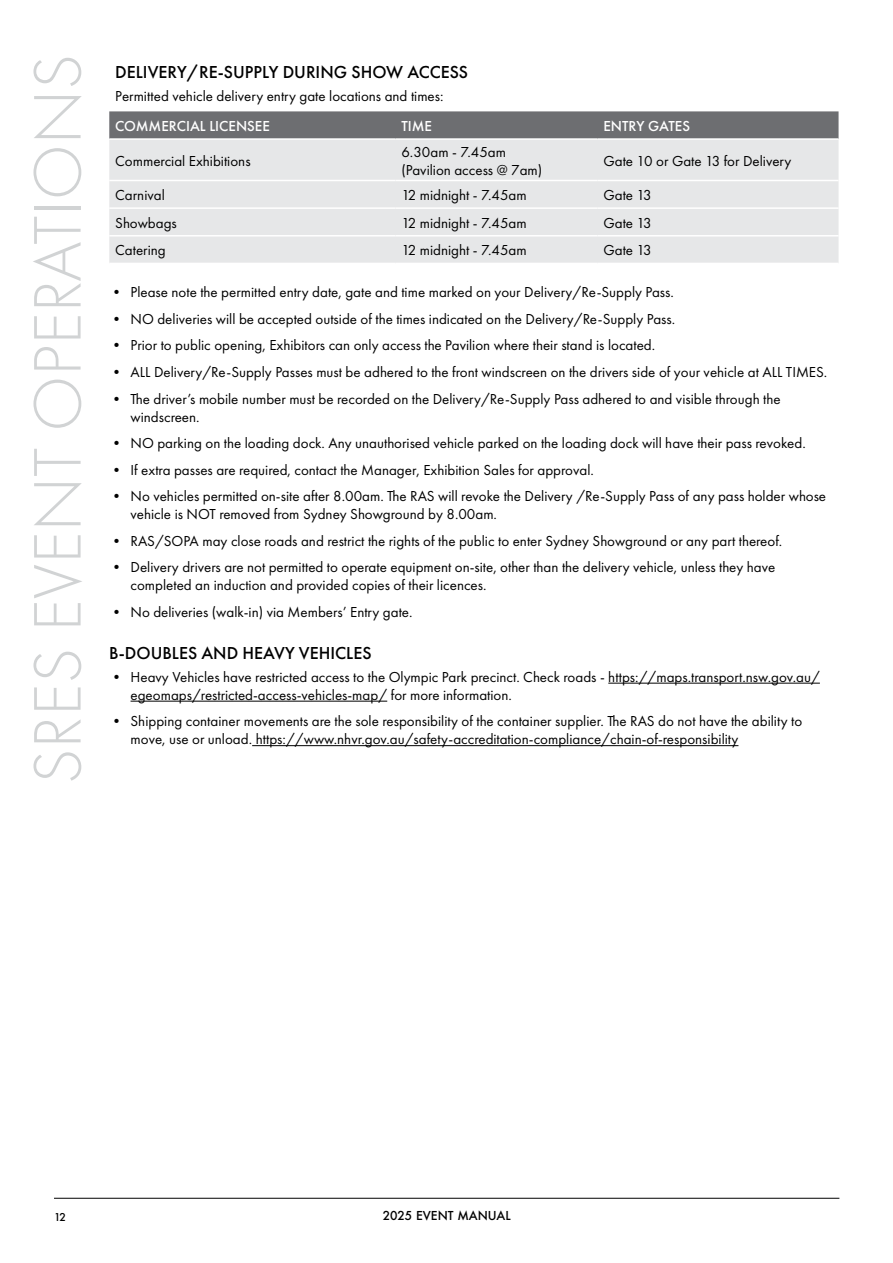
<style>
.page{position:relative;width:893px;height:1263px;background:#fff}
.page>*{position:absolute;margin:0;border:0;box-sizing:border-box;transform-origin:0 0}
.t1{font:300 69.6px "Futura PT";color:#d1d3d4}
.t2{font:500 18px "Futura PT";color:#000}
.t3{font:15px/18px "Futura PT";color:#000}
.t4{font:500 15px "Futura PT";color:#fff}
.t5{font:500 12px "Futura";color:#000}
.t6{font:500 10.5px "Futura";color:#000}
</style>
<div class="page">
<hr style="left:54px;top:1198px;width:785px;height:1px;background:#000">
<hr style="left:608px;top:683px;width:212px;height:1px;background:#000">
<hr style="left:131px;top:701px;width:256px;height:1px;background:#000">
<hr style="left:252px;top:745px;width:486px;height:1px;background:#000">
<div style="left:109px;top:111px;width:729px;height:27px;background:#6d6e71"></div>
<div style="left:109px;top:140px;width:729px;height:123px;background:#e6e7e8"></div>
<hr style="left:109px;top:180px;width:286px;height:1px;background:#fff">
<hr style="left:395px;top:180px;width:202px;height:1px;background:#fff">
<hr style="left:597px;top:180px;width:241px;height:1px;background:#fff">
<hr style="left:109px;top:207px;width:286px;height:2px;background:#fff">
<hr style="left:395px;top:207px;width:202px;height:2px;background:#fff">
<hr style="left:597px;top:207px;width:241px;height:2px;background:#fff">
<hr style="left:109px;top:235px;width:286px;height:2px;background:#fff">
<hr style="left:395px;top:235px;width:202px;height:2px;background:#fff">
<hr style="left:597px;top:235px;width:241px;height:2px;background:#fff">
<h1 class="t1" style="left:18px;top:784px;width:732px;rotate:-90deg">SRES EVENT OPERATIONS</h1>
<p class="t2" style="left:115px;top:62px;width:354px">DELIVERY/RE-SUPPLY DURING SHOW ACCESS</p>
<p class="t3" style="left:115px;top:87px;width:330px">Permitted vehicle delivery entry gate locations and times:</p>
<p class="t4" style="left:115px;top:117px;width:156px">COMMERCIAL LICENSEE</p>
<p class="t4" style="left:401px;top:117px;width:32px">TIME</p>
<p class="t4" style="left:603px;top:117px;width:88px">ENTRY GATES</p>
<p class="t3" style="left:115px;top:151px;width:137px">Commercial Exhibitions</p>
<p class="t3" style="left:401px;top:142px;width:142px">6.30am - 7.45am (Pavilion access @ 7am)</p>
<p class="t3" style="left:603px;top:151px;width:189px">Gate 10 or Gate 13 for Delivery</p>
<p class="t3" style="left:115px;top:186px;width:51px">Carnival</p>
<p class="t3" style="left:401px;top:186px;width:127px">12 midnight - 7.45am</p>
<p class="t3" style="left:603px;top:186px;width:50px">Gate 13</p>
<p class="t3" style="left:115px;top:214px;width:63px">Showbags</p>
<p class="t3" style="left:401px;top:214px;width:127px">12 midnight - 7.45am</p>
<p class="t3" style="left:603px;top:214px;width:50px">Gate 13</p>
<p class="t3" style="left:115px;top:241px;width:52px">Catering</p>
<p class="t3" style="left:401px;top:241px;width:127px">12 midnight - 7.45am</p>
<p class="t3" style="left:603px;top:241px;width:50px">Gate 13</p>
<p class="t3" style="left:109px;top:283px;width:566px">• Please note the permitted entry date, gate and time marked on your Delivery/Re-Supply Pass.</p>
<p class="t3" style="left:109px;top:310px;width:567px">• NO deliveries will be accepted outside of the times indicated on the Delivery/Re-Supply Pass.</p>
<p class="t3" style="left:109px;top:336px;width:547px">• Prior to public opening, Exhibitors can only access the Pavilion where their stand is located.</p>
<p class="t3" style="left:109px;top:363px;width:720px">• ALL Delivery/Re-Supply Passes must be adhered to the front windscreen on the drivers side of your vehicle at ALL TIMES.</p>
<p class="t3" style="left:131px;top:389px;width:651px;text-indent:-21px">• The driver’s mobile number must be recorded on the Delivery/Re-Supply Pass adhered to and visible through the windscreen.</p>
<p class="t3" style="left:109px;top:434px;width:698px">• NO parking on the loading dock. Any unauthorised vehicle parked on the loading dock will have their pass revoked.</p>
<p class="t3" style="left:109px;top:460px;width:486px">• If extra passes are required, contact the Manager, Exhibition Sales for approval.</p>
<p class="t3" style="left:131px;top:487px;width:697px;text-indent:-21px">• No vehicles permitted on-site after 8.00am. The RAS will revoke the Delivery /Re-Supply Pass of any pass holder whose vehicle is NOT removed from Sydney Showground by 8.00am.</p>
<p class="t3" style="left:109px;top:531px;width:675px">• RAS/SOPA may close roads and restrict the rights of the public to enter Sydney Showground or any part thereof.</p>
<p class="t3" style="left:131px;top:558px;width:646px;text-indent:-21px">• Delivery drivers are not permitted to operate equipment on-site, other than the delivery vehicle, unless they have completed an induction and provided copies of their licences.</p>
<p class="t3" style="left:109px;top:602px;width:305px">• No deliveries (walk-in) via Members’ Entry gate.</p>
<p class="t2" style="left:109px;top:642px;width:264px">B-DOUBLES AND HEAVY VEHICLES</p>
<p class="t3" style="left:131px;top:667px;width:691px;text-indent:-21px">• Heavy Vehicles have restricted access to the Olympic Park precinct. Check roads - https://maps.transport.nsw.gov.au/ egeomaps/restricted-access-vehicles-map/ for more information.</p>
<p class="t3" style="left:131px;top:712px;width:673px;text-indent:-21px">• Shipping container movements are the sole responsibility of the container supplier. The RAS do not have the ability to move, use or unload. https://www.nhvr.gov.au/safety-accreditation-compliance/chain-of-responsibility</p>
<p class="t6" style="left:54px;top:1209px;width:14px">12</p>
<p class="t5" style="left:383px;top:1207px;width:129px">2025 EVENT MANUAL</p>
</div>
